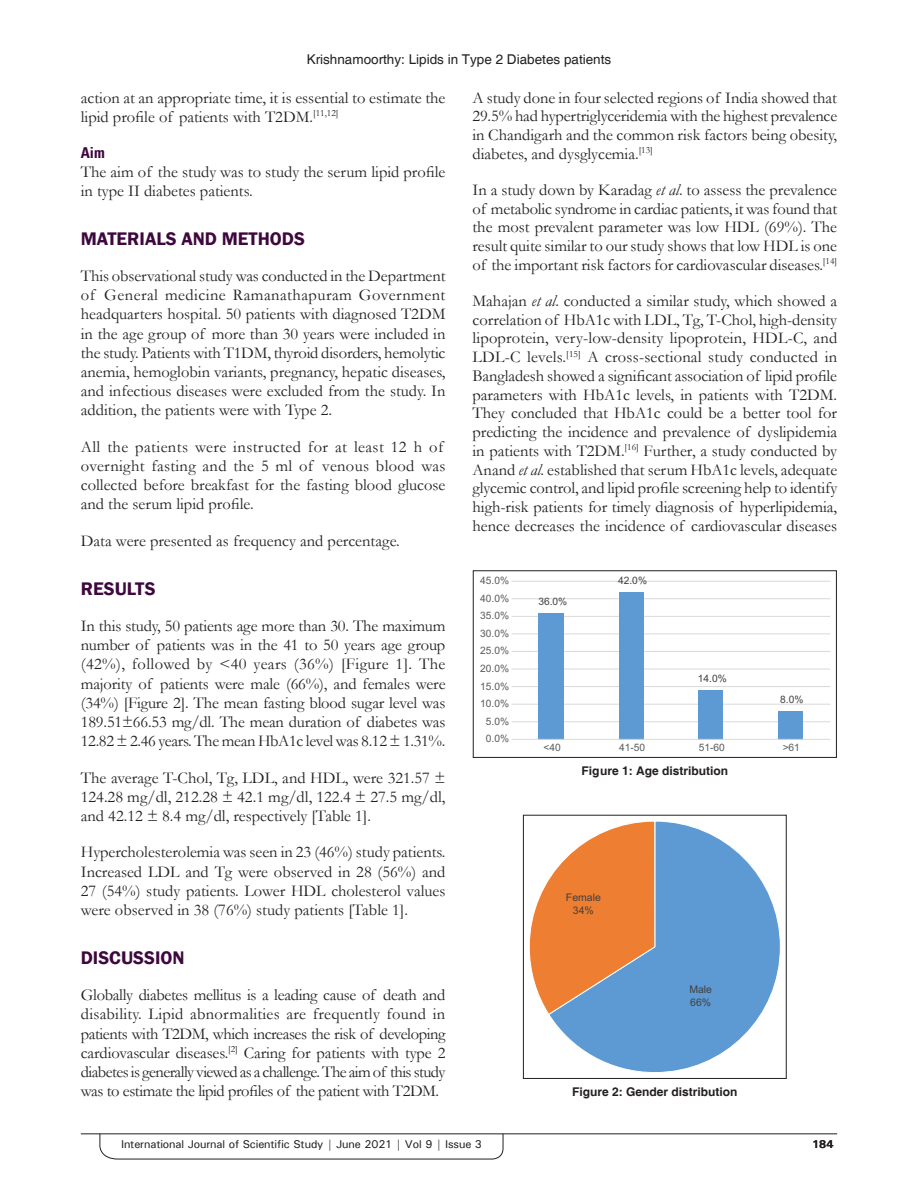
<style>
.page{position:relative;width:918px;height:1188px;background:#fff}
.page>*{position:absolute;margin:0;border:0;box-sizing:border-box;transform-origin:0 0}
.t1{font:600 18.75px "Franklin Gothic";color:#3e083e}
.TX{font:16.5px/19.2px "Garamond";color:#231f20;text-align:justify}
.t2{font:700 condensed 15px "Univers";color:#3e083e}
.t3{font:13.5px "Helvetica";color:#231f20}
.FGC{font:700 12px "Helvetica";color:#231f20}
.t4{font:500 11.25px "Univers";letter-spacing:-.01em;color:#231f20}
.t5{font:700 11.25px "Univers";color:#231f20}
.t6{font:10.5px/12.6px "Arial";color:#414040}
.t7{font:10.2px "Arial";color:#5a5a5a}
.t8{font:10.2px "Arial";color:#414040}
.s1{font-style:italic}
</style>
<div class="page">
<hr style="left:81px;top:1134px;width:756px;height:1px;background:#231f20">
<svg style="left:100px;top:1133px;width:403px;height:26px"></svg>
<svg style="left:550px;top:821px;width:231px;height:252px"></svg>
<svg style="left:529px;top:821px;width:127px;height:194px"></svg>
<div style="left:523px;top:815px;width:263px;height:264px;border:1px solid #231f20"></div>
<hr style="left:512px;top:721px;width:318px;height:1px;background:#d9d9d8">
<hr style="left:512px;top:704px;width:318px;height:1px;background:#d9d9d8">
<hr style="left:512px;top:686px;width:318px;height:1px;background:#d9d9d8">
<hr style="left:512px;top:669px;width:318px;height:1px;background:#d9d9d8">
<hr style="left:512px;top:651px;width:318px;height:1px;background:#d9d9d8">
<hr style="left:512px;top:634px;width:318px;height:1px;background:#d9d9d8">
<hr style="left:512px;top:616px;width:318px;height:1px;background:#d9d9d8">
<hr style="left:512px;top:598px;width:318px;height:1px;background:#d9d9d8">
<hr style="left:512px;top:581px;width:318px;height:1px;background:#d9d9d8">
<div style="left:539px;top:613px;width:25px;height:126px;background:#5d9ad3"></div>
<div style="left:619px;top:592px;width:25px;height:147px;background:#5d9ad3"></div>
<div style="left:698px;top:690px;width:25px;height:49px;background:#5d9ad3"></div>
<div style="left:778px;top:711px;width:25px;height:28px;background:#5d9ad3"></div>
<hr style="left:512px;top:739px;width:318px;height:1px;background:#d9d9d8">
<div style="left:473px;top:571px;width:364px;height:187px;border:1px solid #231f20"></div>
<p class="t3" style="left:307px;top:52px;width:306px">Krishnamoorthy: Lipids in Type 2 Diabetes patients</p>
<p class="TX" style="left:81px;top:87px;width:366px">action at an appropriate time, it is essential to estimate the lipid profile of patients with T2DM.<sup>[11,12]</sup></p>
<h2 class="t2" style="left:81px;top:143px;width:26px">Aim</h2>
<p class="TX" style="left:81px;top:162px;width:366px">The aim of the study was to study the serum lipid profile in type II diabetes patients.</p>
<h1 class="t1" style="left:81px;top:227px;width:226px">MATERIALS AND METHODS</h1>
<p class="TX" style="left:81px;top:266px;width:366px">This observational study was conducted in the Department of General medicine Ramanathapuram Government headquarters hospital. 50 patients with diagnosed T2DM in the age group of more than 30 years were included in the study. Patients with T1DM, thyroid disorders, hemolytic anemia, hemoglobin variants, pregnancy, hepatic diseases, and infectious diseases were excluded from the study. In addition, the patients were with Type 2.</p>
<p class="TX" style="left:81px;top:437px;width:366px;text-align:left">All the patients were instructed for at least 12 h of overnight fasting and the 5 ml of venous blood was collected before breakfast for the fasting blood glucose and the serum lipid profile.</p>
<p class="TX" style="left:81px;top:531px;width:321px">Data were presented as frequency and percentage.</p>
<h1 class="t1" style="left:81px;top:577px;width:76px">RESULTS</h1>
<p class="TX" style="left:81px;top:616px;width:366px">In this study, 50 patients age more than 30. The maximum number of patients was in the 41 to 50 years age group (42%), followed by &lt;40 years (36%) [Figure 1]. The majority of patients were male (66%), and females were (34%) [Figure 2]. The mean fasting blood sugar level was 189.51±66.53 mg/dl. The mean duration of diabetes was 12.82 ± 2.46 years. The mean HbA1c level was 8.12 ± 1.31%.</p>
<p class="TX" style="left:81px;top:767px;width:366px">The average T-Chol, Tg, LDL, and HDL, were 321.57 ± 124.28 mg/dl, 212.28 ± 42.1 mg/dl, 122.4 ± 27.5 mg/dl, and 42.12 ± 8.4 mg/dl, respectively [Table 1].</p>
<p class="TX" style="left:81px;top:842px;width:366px">Hypercholesterolemia was seen in 23 (46%) study patients.<br>Increased LDL and Tg were observed in 28 (56%) and 27 (54%) study patients. Lower HDL cholesterol values were observed in 38 (76%) study patients [Table 1].</p>
<h1 class="t1" style="left:81px;top:946px;width:105px">DISCUSSION</h1>
<p class="TX" style="left:81px;top:985px;width:366px">Globally diabetes mellitus is a leading cause of death and disability. Lipid abnormalities are frequently found in patients with T2DM, which increases the risk of developing cardiovascular diseases.<sup>[2]</sup> Caring for patients with type 2 diabetes is generally viewed as a challenge. The aim of this study was to estimate the lipid profiles of the patient with T2DM.</p>
<p class="TX" style="left:472px;top:88px;width:366px;line-height:18.8px">A study done in four selected regions of India showed that 29.5% had hypertriglyceridemia with the highest prevalence in Chandigarh and the common risk factors being obesity, diabetes, and dysglycemia.<sup>[13]</sup></p>
<p class="TX" style="left:472px;top:180px;width:366px;line-height:18.8px">In a study down by Karadag <span class="s1">et al</span>. to assess the prevalence of metabolic syndrome in cardiac patients, it was found that the most prevalent parameter was low HDL (69%). The result quite similar to our study shows that low HDL is one of the important risk factors for cardiovascular diseases.<sup>[14]</sup></p>
<p class="TX" style="left:472px;top:291px;width:366px;line-height:18.8px">Mahajan <span class="s1">et al</span>. conducted a similar study, which showed a correlation of HbA1c with LDL, Tg, T-Chol, high-density lipoprotein, very-low-density lipoprotein, HDL-C, and LDL-C levels.<sup>[15]</sup> A cross-sectional study conducted in Bangladesh showed a significant association of lipid profile parameters with HbA1c levels, in patients with T2DM.<br>They concluded that HbA1c could be a better tool for predicting the incidence and prevalence of dyslipidemia in patients with T2DM.<sup>[16]</sup> Further, a study conducted by Anand <span class="s1">et al</span>. established that serum HbA1c levels, adequate glycemic control, and lipid profile screening help to identify high-risk patients for timely diagnosis of hyperlipidemia, hence decreases the incidence of cardiovascular diseases</p>
<p class="t7" style="left:480px;top:573px;width:30px">45.0%</p>
<p class="t7" style="left:480px;top:591px;width:30px">40.0%</p>
<p class="t7" style="left:480px;top:609px;width:30px">35.0%</p>
<p class="t7" style="left:480px;top:626px;width:30px">30.0%</p>
<p class="t7" style="left:480px;top:644px;width:30px">25.0%</p>
<p class="t7" style="left:480px;top:661px;width:30px">20.0%</p>
<p class="t7" style="left:480px;top:679px;width:30px">15.0%</p>
<p class="t7" style="left:480px;top:696px;width:30px">10.0%</p>
<p class="t7" style="left:486px;top:714px;width:25px">5.0%</p>
<p class="t7" style="left:486px;top:732px;width:25px">0.0%</p>
<p class="t8" style="left:538px;top:594px;width:30px">36.0%</p>
<p class="t8" style="left:618px;top:573px;width:30px">42.0%</p>
<p class="t8" style="left:698px;top:671px;width:30px">14.0%</p>
<p class="t8" style="left:780px;top:693px;width:25px">8.0%</p>
<p class="t7" style="left:544px;top:741px;width:19px">&lt;40</p>
<p class="t7" style="left:619px;top:741px;width:28px">41-50</p>
<p class="t7" style="left:699px;top:741px;width:28px">51-60</p>
<p class="t7" style="left:783px;top:741px;width:19px">&gt;61</p>
<p class="FGC" style="left:582px;top:764px;width:148px">Figure 1: Age distribution</p>
<p class="t6" style="left:566px;top:891px;width:36px;text-align:center">Female<br>34%</p>
<p class="t6" style="left:689px;top:983px;width:24px">Male<br>66%</p>
<p class="FGC" style="left:572px;top:1085px;width:167px">Figure 2: Gender distribution</p>
<p class="t4" style="left:121px;top:1137px;width:363px">International Journal of Scientific Study | June 2021 | Vol 9 | Issue 3</p>
<p class="t5" style="left:812px;top:1137px;width:23px">184</p>
</div>
